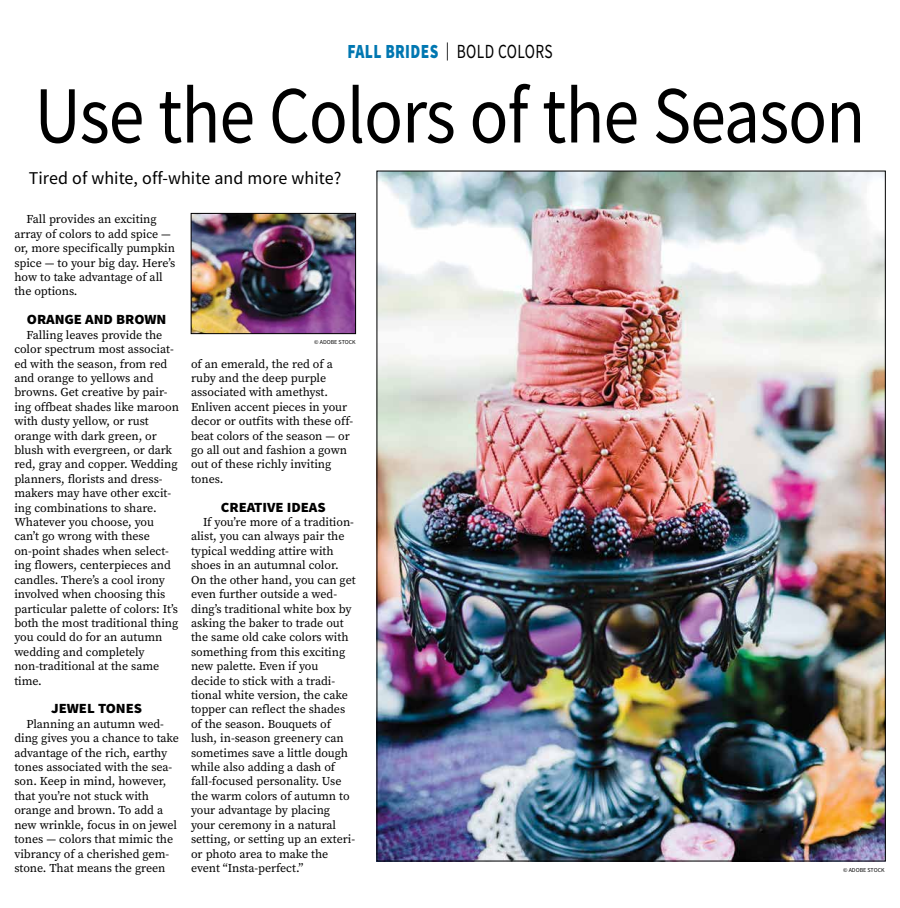
<style>
.page{position:relative;width:900px;height:908px;background:#fff}
.page>*{position:absolute;margin:0;border:0;box-sizing:border-box;transform-origin:0 0}
.t1{font:81px "Source Sans Pro";letter-spacing:-.015em;color:#000;scale:.89 1}
.t2{font:900 20px "Source Sans Pro";letter-spacing:.025em;color:#0077b1;scale:.77 1}
.t3{font:18px "Source Sans Pro";letter-spacing:.005em;color:#000}
.t4{font:900 14px "Source Sans Pro";letter-spacing:-.005em;color:#000;scale:1.05 1}
.t5{font:12px/14.4px "Source Serif Pro";letter-spacing:-.005em;color:#000}
.t6{font:6px "Source Sans Pro";color:#000}
.s1{font-weight:400;font-size:18px;color:#000}
.s2{font-weight:400;color:#000}
</style>
<div class="page">
<img style="left:379px;top:173px;width:505px;height:686px">
<img style="left:193px;top:215px;width:161px;height:117px">
<div style="left:191px;top:213px;width:165px;height:121px;border:1px solid #000"></div>
<h2 class="t2" style="left:347px;top:38px;width:268px">FALL BRIDES <span class="s1">|</span> <span class="s2">BOLD COLORS</span></h2>
<h1 class="t1" style="left:35px;top:64px;width:935px">Use the Colors of the Season</h1>
<h3 class="t3" style="left:29px;top:167px;width:314px">Tired of white, off-white and more white?</h3>
<p class="t5" style="left:14px;top:212px;width:162px;text-indent:12px">Fall provides an exciting array of colors to add spice — or, more specifically pumpkin spice — to your big day. Here’s how to take advantage of all the options.</p>
<p class="t4" style="left:27px;top:310px;width:134px">ORANGE AND BROWN</p>
<p class="t5" style="left:14px;top:327px;width:166px;text-indent:12px">Falling leaves provide the color spectrum most associat&shy;ed with the season, from red and orange to yellows and browns. Get creative by pair&shy;ing offbeat shades like maroon with dusty yellow, or rust orange with dark green, or blush with evergreen, or dark red, gray and copper. Wedding planners, florists and dress&shy;makers may have other excit&shy;ing combinations to share.<br>Whatever you choose, you can’t go wrong with these on-point shades when select&shy;ing flowers, centerpieces and candles. There’s a cool irony involved when choosing this particular palette of colors: It’s both the most traditional thing you could do for an autumn wedding and completely non-traditional at the same time.</p>
<p class="t4" style="left:51px;top:698px;width:88px">JEWEL TONES</p>
<p class="t5" style="left:14px;top:716px;width:166px;text-indent:12px">Planning an autumn wed&shy;ding gives you a chance to take advantage of the rich, earthy tones associated with the sea&shy;son. Keep in mind, however, that you’re not stuck with orange and brown. To add a new wrinkle, focus in on jewel tones — colors that mimic the vibrancy of a cherished gem&shy;stone. That means the green</p>
<p class="t6" style="left:314px;top:338px;width:43px">© ADOBE STOCK</p>
<p class="t5" style="left:191px;top:356px;width:164px">of an emerald, the red of a ruby and the deep purple associated with amethyst.<br>Enliven accent pieces in your decor or outfits with these off&shy;beat colors of the season — or go all out and fashion a gown out of these richly inviting tones.</p>
<p class="t4" style="left:221px;top:497px;width:101px">CREATIVE IDEAS</p>
<p class="t5" style="left:191px;top:514px;width:166px;text-indent:12px">If you’re more of a tradition&shy;alist, you can always pair the typical wedding attire with shoes in an autumnal color.<br>On the other hand, you can get even further outside a wed&shy;ding’s traditional white box by asking the baker to trade out the same old cake colors with something from this exciting new palette. Even if you decide to stick with a tradi&shy;tional white version, the cake topper can reflect the shades of the season. Bouquets of lush, in-season greenery can sometimes save a little dough while also adding a dash of fall-focused personality. Use the warm colors of autumn to your advantage by placing your ceremony in a natural setting, or setting up an exteri&shy;or photo area to make the event “Insta-perfect.”</p>
<p class="t6" style="left:843px;top:865px;width:43px">© ADOBE STOCK</p>
</div>
